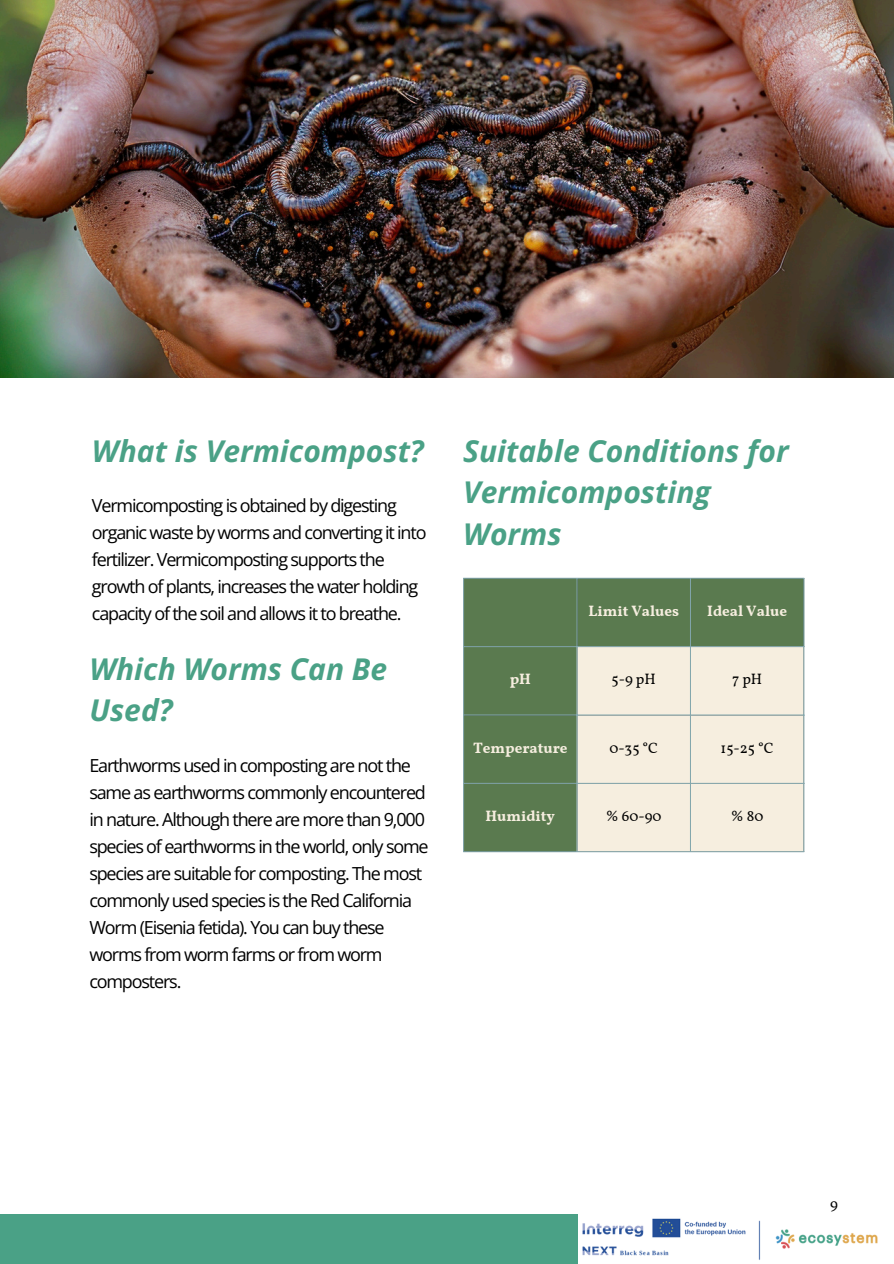
<style>
.page{position:relative;width:894px;height:1264px;background:#fff}
.page>*{position:absolute;margin:0;border:0;box-sizing:border-box;transform-origin:0 0}
.t1{font:italic 700 30px/41.7px "Open Sans";color:#4aa186}
.t2{font:18px/27px "Open Sans";letter-spacing:-.065em;color:#000}
.t3{font:700 15px "Vollkorn";color:#f6eedf}
.t4{font:15px "Vollkorn";color:#000}
</style>
<div class="page">
<img style="left:577px;top:1214px;width:301px;height:49px">
<div style="left:0;top:1214px;width:577px;height:49px;background:#4aa186"></div>
<img style="left:0;top:0;width:893px;height:377px">
<div style="left:464px;top:579px;width:339px;height:272px;background:#5a7a4f"></div>
<div style="left:577px;top:647px;width:226px;height:204px;background:#f6eedf"></div>
<hr style="left:463px;top:578px;width:1px;height:273px;background:#83a7ad">
<hr style="left:576px;top:578px;width:1px;height:273px;background:#83a7ad">
<hr style="left:689px;top:578px;width:1px;height:273px;background:#83a7ad">
<hr style="left:803px;top:578px;width:1px;height:273px;background:#83a7ad">
<hr style="left:463px;top:578px;width:341px;height:1px;background:#83a7ad">
<hr style="left:463px;top:646px;width:341px;height:1px;background:#83a7ad">
<hr style="left:463px;top:714px;width:341px;height:1px;background:#83a7ad">
<hr style="left:463px;top:783px;width:341px;height:1px;background:#83a7ad">
<hr style="left:463px;top:851px;width:341px;height:1px;background:#83a7ad">
<p class="t1" style="left:92px;top:429px;width:333px">What is Vermicompost?</p>
<h1 class="t2" style="left:92px;top:491px;width:336px">Vermicomposting is obtained by digesting organic waste by worms and converting it into fertilizer. Vermicomposting supports the growth of plants, increases the water holding capacity ofthe soil and allows it to breathe.</h1>
<h2 class="t1" style="left:89px;top:647px;width:299px">Which Worms Can Be<br>Used?</h2>
<h1 class="t2" style="left:89px;top:751px;width:341px">Earthworms used in composting are not the same as earthworms commonly encountered in nature. Although there are more than 9,000 species of earthworms in the world, only some species are suitable for composting. The most commonly used species is the Red California Worm (Eisenia fetida). You can buy these worms from worm farms or from worm composters.</h1>
<p class="t1" style="left:463px;top:429px;width:327px">Suitable Conditions for<br>Vermicomposting<br>Worms</p>
<h2 class="t3" style="left:588px;top:601px;width:92px">Limit Values</h2>
<h1 class="t3" style="left:707px;top:601px;width:81px">Ideal Value</h1>
<p class="t3" style="left:509px;top:670px;width:23px">pH</p>
<p class="t4" style="left:611px;top:670px;width:46px">5-9 pH</p>
<p class="t4" style="left:731px;top:670px;width:32px">7pH</p>
<p class="t3" style="left:473px;top:738px;width:96px">Temperature</p>
<p class="t4" style="left:609px;top:738px;width:50px">0-35 °C</p>
<p class="t4" style="left:720px;top:738px;width:55px">15-25 °C</p>
<p class="t3" style="left:485px;top:806px;width:71px">Humidity</p>
<p class="t4" style="left:605px;top:806px;width:57px">% 60-90</p>
<p class="t4" style="left:730px;top:806px;width:34px">%80</p>
<p class="t4" style="left:829px;top:1194px;width:9px">9</p>
</div>
